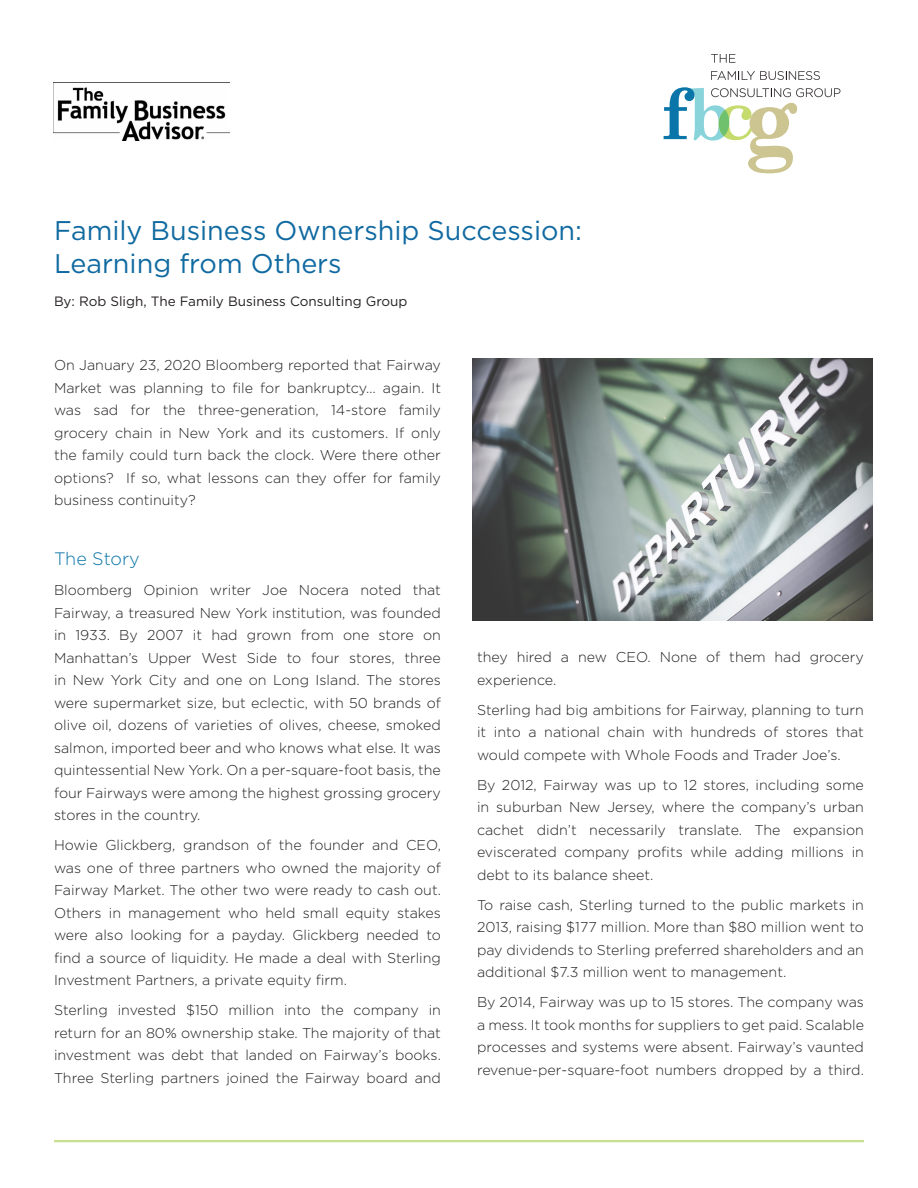
<style>
.page{position:relative;width:918px;height:1188px;background:#fff}
.page>*{position:absolute;margin:0;border:0;box-sizing:border-box;transform-origin:0 0}
.t1{font:27px/33px "Gotham";color:#106aa1}
.copy{font:300 18px "Gotham";letter-spacing:-.005em;color:#0975a8}
.copy-2{font:300 14.25px/22.5px "Gotham";color:#231f20;text-align:justify}
.t2{font:13.5px "Gotham";color:#231f20}
</style>
<div class="page">
<svg style="left:711px;top:54px;width:24px;height:9px"></svg>
<svg style="left:711px;top:71px;width:109px;height:9px"></svg>
<svg style="left:664px;top:87px;width:176px;height:86px"></svg>
<img style="left:54px;top:82px;width:176px;height:59px">
<hr style="left:54px;top:1140px;width:810px;height:2px;background:#c7df8e">
<img style="left:472px;top:359px;width:401px;height:262px">
<p class="t1" style="left:54px;top:214px;width:530px">Family Business Ownership Succession:<br>Learning from Others</p>
<p class="t2" style="left:54px;top:293px;width:355px">By: Rob Sligh, The Family Business Consulting Group</p>
<p class="copy-2" style="left:54px;top:354px;width:389px">On January 23, 2020 Bloomberg reported that Fairway Market was planning to file for bankruptcy… again. It was sad for the three-generation, 14-store family grocery chain in New York and its customers. If only the family could turn back the clock. Were there other options? If so, what lessons can they offer for family business continuity?</p>
<p class="copy" style="left:54px;top:547px;width:87px">The Story</p>
<p class="copy-2" style="left:54px;top:579px;width:389px">Bloomberg Opinion writer Joe Nocera noted that Fairway, a treasured New York institution, was founded in 1933. By 2007 it had grown from one store on Manhattan’s Upper West Side to four stores, three in New York City and one on Long Island. The stores were supermarket size, but eclectic, with 50 brands of olive oil, dozens of varieties of olives, cheese, smoked salmon, imported beer and who knows what else. It was quintessential New York. On a per-square-foot basis, the four Fairways were among the highest grossing grocery stores in the country.</p>
<p class="copy-2" style="left:54px;top:834px;width:389px">Howie Glickberg, grandson of the founder and CEO, was one of three partners who owned the majority of Fairway Market. The other two were ready to cash out.<br>Others in management who held small equity stakes were also looking for a payday. Glickberg needed to find a source of liquidity. He made a deal with Sterling Investment Partners, a private equity firm.</p>
<p class="copy-2" style="left:54px;top:999px;width:389px">Sterling invested $150 million into the company in return for an 80% ownership stake. The majority of that investment was debt that landed on Fairway’s books.<br>Three Sterling partners joined the Fairway board and</p>
<p class="copy-2" style="left:477px;top:646px;width:388px">they hired a new CEO. None of them had grocery experience.</p>
<p class="copy-2" style="left:477px;top:698px;width:389px">Sterling had big ambitions for Fairway, planning to turn it into a national chain with hundreds of stores that would compete with Whole Foods and Trader Joe’s.</p>
<p class="copy-2" style="left:477px;top:773px;width:388px">By 2012, Fairway was up to 12 stores, including some in suburban New Jersey, where the company’s urban cachet didn’t necessarily translate. The expansion eviscerated company profits while adding millions in debt to its balance sheet.</p>
<p class="copy-2" style="left:477px;top:893px;width:389px">To raise cash, Sterling turned to the public markets in 2013, raising $177 million. More than $80 million went to pay dividends to Sterling preferred shareholders and an additional $7.3 million went to management.</p>
<p class="copy-2" style="left:477px;top:991px;width:389px">By 2014, Fairway was up to 15 stores. The company was a mess. It took months for suppliers to get paid. Scalable processes and systems were absent. Fairway’s vaunted revenue-per-square-foot numbers dropped by a third.</p>
</div>
